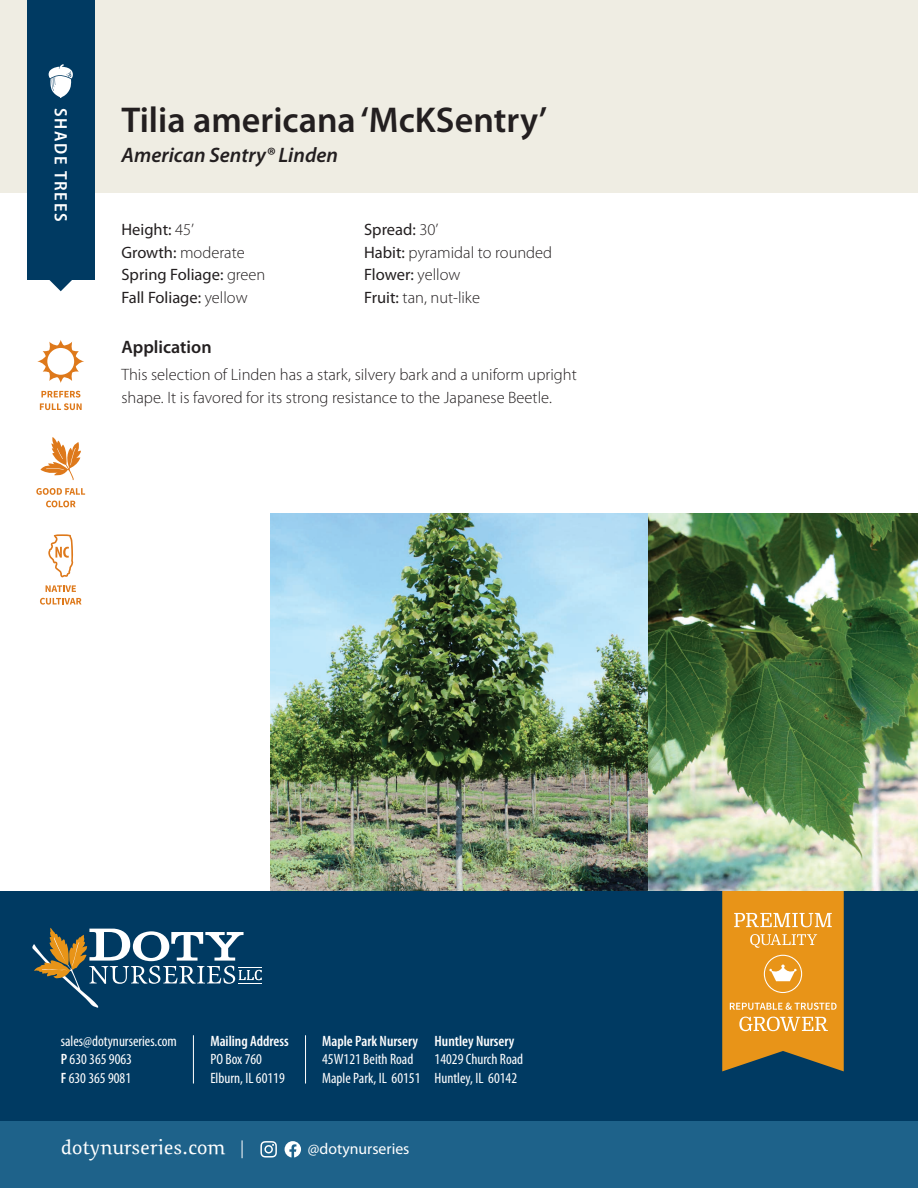
<style>
.page{position:relative;width:918px;height:1188px;background:#fff}
.page>*{position:absolute;margin:0;border:0;box-sizing:border-box;transform-origin:0 0}
.Plant_Title{font:600 36px "Myriad Pro";color:#231f20}
.Plant_botanical_name{font:italic 600 21px "Myriad Pro";color:#231f20}
.t1{font:21px "Sovereign";color:#fff}
.Application{font:600 18px "Myriad Pro";color:#231f20}
.t2{font:600 semi-condensed 18px "Myriad Pro";letter-spacing:.095em;color:#fff}
.Plant_specs-light{font:300 16.5px/22.5px "Myriad Pro";color:#231f20}
.Plant_specs-light-2{font:16.5px "Myriad Pro";color:#231f20}
.t3{font:15.75px "Myriad Pro";color:#fff}
.t4{font:condensed 15px/18.5px "Myriad Pro";color:#fff}
.t5{font:600 condensed 15px "Myriad Pro";color:#fff}
.s1{font-weight:300}
.s2{font-weight:400}
.s3{font-weight:600}
</style>
<div class="page">
<div style="left:0;top:0;width:918px;height:193px;background:#efede3"></div>
<svg style="left:49px;top:280px;width:23px;height:11px"></svg>
<div style="left:27px;top:0;width:67px;height:280px;background:#003a62"></div>
<svg style="left:49px;top:64px;width:24px;height:34px"></svg>
<div style="left:0;top:891px;width:918px;height:243px;background:#003a62"></div>
<svg style="left:722px;top:891px;width:122px;height:180px;background:#dc972f"></svg>
<svg style="left:32px;top:928px;width:230px;height:80px"></svg>
<hr style="left:193px;top:1035px;width:1px;height:49px;background:#fff">
<hr style="left:305px;top:1035px;width:1px;height:49px;background:#fff">
<div style="left:0;top:1121px;width:918px;height:67px;background:#1e628a"></div>
<svg style="left:260px;top:1141px;width:17px;height:17px"></svg>
<svg style="left:285px;top:1141px;width:16px;height:16px"></svg>
<svg style="left:242px;top:1140px;width:1px;height:18px"></svg>
<svg style="left:40px;top:391px;width:42px;height:19px"></svg>
<svg style="left:37px;top:340px;width:47px;height:43px"></svg>
<svg style="left:40px;top:437px;width:41px;height:43px"></svg>
<svg style="left:36px;top:488px;width:49px;height:7px"></svg>
<svg style="left:46px;top:501px;width:30px;height:6px"></svg>
<svg style="left:48px;top:534px;width:25px;height:43px"></svg>
<svg style="left:46px;top:585px;width:30px;height:7px"></svg>
<svg style="left:40px;top:598px;width:42px;height:7px"></svg>
<img style="left:270px;top:513px;width:378px;height:378px">
<img style="left:648px;top:513px;width:270px;height:378px">
<p class="t2" style="left:71px;top:108px;width:115px;rotate:90deg">SHADE TREES</p>
<p class="Plant_Title" style="left:122px;top:100px;width:427px">Tilia americana ‘McKSentry’</p>
<p class="Plant_botanical_name" style="left:122px;top:144px;width:218px">American Sentry® Linden</p>
<p class="Plant_specs-light-2" style="left:122px;top:221px;width:74px">Height: <span class="s1">45’</span></p>
<p class="Plant_specs-light" style="left:122px;top:241px;width:125px"><span class="s2">Growth:</span> moderate</p>
<p class="Plant_specs-light-2" style="left:122px;top:266px;width:145px">Spring Foliage: <span class="s1">green</span></p>
<p class="Plant_specs-light-2" style="left:122px;top:288px;width:128px">Fall Foliage: <span class="s1">yellow</span></p>
<p class="Plant_specs-light-2" style="left:364px;top:221px;width:76px">Spread: <span class="s1">30’</span></p>
<p class="Plant_specs-light" style="left:364px;top:241px;width:190px"><span class="s2">Habit:</span> pyramidal to rounded</p>
<p class="Plant_specs-light-2" style="left:364px;top:266px;width:98px">Flower: <span class="s1">yellow</span></p>
<p class="Plant_specs-light" style="left:364px;top:286px;width:117px"><span class="s2">Fruit:</span> tan, nut-like</p>
<p class="Application" style="left:122px;top:337px;width:92px">Application</p>
<p class="Plant_specs-light" style="left:122px;top:364px;width:457px">This selection of Linden has a stark, silvery bark and a uniform upright shape. It is favored for its strong resistance to the Japanese Beetle.</p>
<p class="t4" style="left:61px;top:1032px;width:118px">sales@dotynurseries.com<br><span class="s3">P</span> 630 365 9063<br><span class="s3">F</span> 630 365 9081</p>
<p class="t5" style="left:322px;top:1033px;width:97px">Maple Park Nursery</p>
<p class="t5" style="left:210px;top:1033px;width:80px">Mailing Address</p>
<p class="t4" style="left:210px;top:1051px;width:76px">PO Box 760<br>Elburn, IL 60119</p>
<p class="t4" style="left:322px;top:1051px;width:100px">45W121 Beith Road<br>Maple Park, IL 60151</p>
<p class="t5" style="left:435px;top:1033px;width:81px">Huntley Nursery</p>
<p class="t4" style="left:435px;top:1051px;width:90px">14029 Church Road<br>Huntley, IL 60142</p>
<p class="t1" style="left:61px;top:1134px;width:166px">dotynurseries.com</p>
<p class="t3" style="left:308px;top:1140px;width:103px">@dotynurseries</p>
</div>
